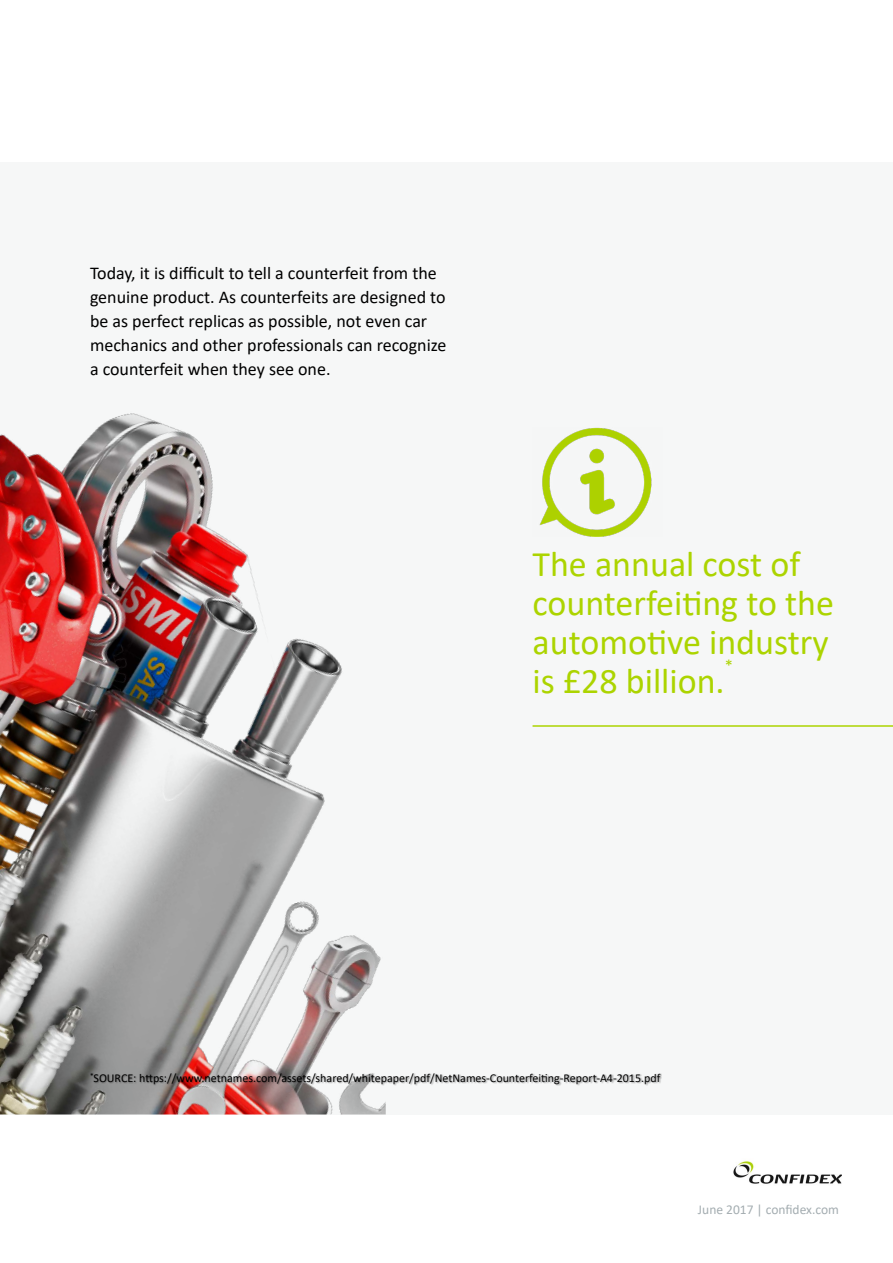
<style>
.page{position:relative;width:893px;height:1263px;background:#fff}
.page>*{position:absolute;margin:0;border:0;box-sizing:border-box;transform-origin:0 0}
.t1{font:36px/39px "Calibri";color:#acd400}
.t2{font:18px/24px "Calibri";color:#000}
.t3{font:16.65px "Calibri";color:#acd400}
.t4{font:13.5px "Calibri";color:#a4adb1}
.t5{font:12px "Calibri";color:#000}
</style>
<div class="page">
<img style="left:733px;top:1161px;width:109px;height:23px">
<div style="left:0;top:162px;width:893px;height:953px;background:#f6f7f7"></div>
<div style="left:90px;top:1072px;width:572px;height:13px;background:#000;opacity:.32"></div>
<img style="left:0;top:413px;width:386px;height:701px">
<img style="left:539px;top:428px;width:113px;height:109px">
<hr style="left:532px;top:725px;width:361px;height:2px;background:#acd400">
<p class="t2" style="left:90px;top:261px;width:358px">Today, it is difficult to tell a counterfeit from the genuine product. As counterfeits are designed to be as perfect replicas as possible, not even car mechanics and other professionals can recognize a counterfeit when they see one.</p>
<h1 class="t1" style="left:532px;top:543px;width:303px">The annual cost of counterfeiting to the automotive industry is £28 billion.</h1>
<p class="t3" style="left:725px;top:654px;width:10px">*</p>
<p class="t5" style="left:90px;top:1069px;width:572px"><sup>*</sup>SOURCE: https://www.netnames.com/assets/shared/whitepaper/pdf/NetNames-Counterfeiting-Report-A4-2015.pdf</p>
<p class="t4" style="left:698px;top:1200px;width:142px">June 2017 | confidex.com</p>
</div>
